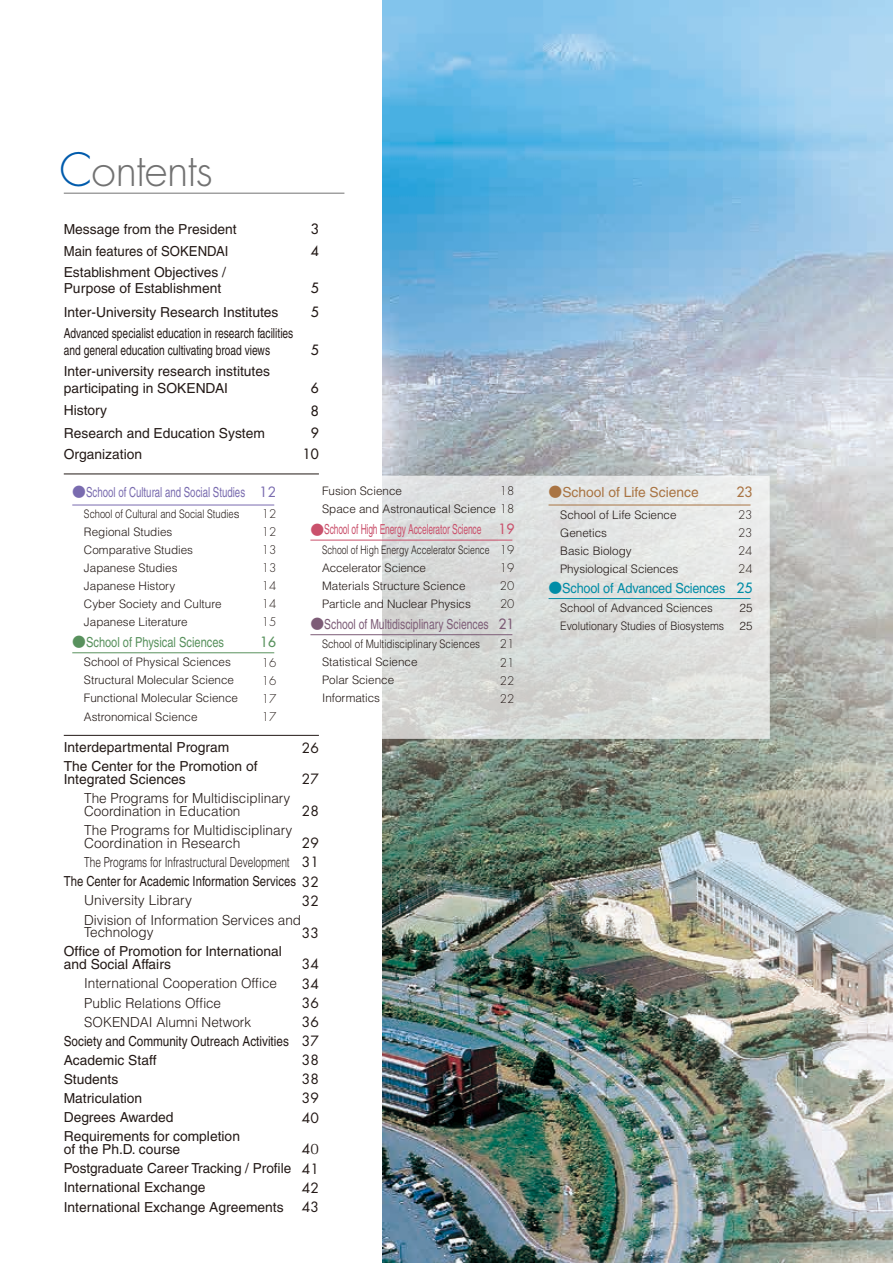
<style>
.page{position:relative;width:893px;height:1263px;background:#fff}
.page>*{position:absolute;margin:0;border:0;box-sizing:border-box;transform-origin:0 0}
.t1{font:300 44.7px "Futura";letter-spacing:-.015em;color:#727272}
.t2{font:13.8px/12.8px "Helvetica";color:#231916}
.t3{font:300 13.8px/12.8px "Helvetica";color:#231916}
.t4{font:13.8px/17px "Helvetica";color:#231916;scale:.74 1}
.t5{font:13.8px/19.2px "Helvetica";color:#231916;scale:.85 1}
.t6{font:300 13.8px "Helvetica";color:#231916;scale:.73 1}
.t7{font:13.8px "Helvetica";color:#231916;scale:.82 1}
.t8{font:13.8px "Helvetica";letter-spacing:-.02em;color:#ca516c;scale:.61 1}
.t9{font:13.8px "Helvetica";color:#7d5c77;scale:.75 1}
.t10{font:13.8px "Helvetica";color:#796baf;scale:.7 1}
.t11{font:13.8px "Futura";color:#231916}
.t12{font:13.8px "Helvetica";letter-spacing:-.015em;color:#008ca6;scale:.92 1}
.t13{font:13.8px "Helvetica";color:#58915d;scale:.8 1}
.t14{font:13.8px "Helvetica";color:#231916;scale:.95 1}
.t15{font:13.8px "Helvetica";color:#a97443}
.t16{font:13.8px "Futura";color:#231916}
.t17{font:13.8px "Futura";color:#58915d}
.t18{font:13.8px "Futura";color:#a97443}
.t19{font:300 11.7px "Helvetica";color:#231916}
.t20{font:300 11.7px/18px "Helvetica";color:#231916;scale:.74 1}
.t21{font:300 11.7px "Futura";color:#231916}
.t22{font:300 11.7px "Helvetica";color:#231916;scale:.84 1}
.t23{font:300 11.7px "Helvetica";color:#231916;scale:.8 1}
.t24{font:300 11.7px "Helvetica";color:#231916;scale:.9 1}
.s1{color:#005bac}
.s2{font-family:"Shin Go Pro"}
.s3{font-family:"Futura"}
.s4{font-family:"Futura";font-weight:400}
.s5{font-family:"Koz Min Pro"}
</style>
<div class="page">
<img style="left:383px;top:0;width:510px;height:1263px">
<svg style="left:63px;top:476px;width:707px;height:263px"></svg>
<hr style="left:64px;top:193px;width:280px;height:1px;background:#727272">
<hr style="left:64px;top:474px;width:255px;height:1px;background:#231916">
<hr style="left:64px;top:735px;width:255px;height:1px;background:#231916">
<hr style="left:72px;top:505px;width:202px;height:1px;background:#796baf">
<hr style="left:72px;top:652px;width:202px;height:1px;background:#58915d">
<hr style="left:310px;top:540px;width:202px;height:1px;background:#ca516c">
<hr style="left:310px;top:634px;width:202px;height:1px;background:#7d5c77">
<hr style="left:549px;top:505px;width:201px;height:1px;background:#a97443">
<hr style="left:549px;top:598px;width:201px;height:1px;background:#008ca6">
<h1 class="t1" style="left:60px;top:141px;width:155px"><span class="s1">C</span>ontents</h1>
<p class="t2" style="left:64px;top:222px;width:174px">Message from the President</p>
<p class="t16" style="left:311px;top:220px;width:9px">3</p>
<p class="t14" style="left:64px;top:243px;width:175px">Main features of SOKENDAI</p>
<p class="t16" style="left:311px;top:242px;width:9px">4</p>
<p class="t2" style="left:64px;top:264px;width:164px;line-height:15.9px">Establishment Objectives /<br>Purpose of Establishment</p>
<p class="t16" style="left:311px;top:279px;width:9px">5</p>
<p class="t2" style="left:64px;top:305px;width:216px">Inter-University Research Institutes</p>
<p class="t16" style="left:311px;top:303px;width:9px">5</p>
<p class="t4" style="left:64px;top:324px;width:312px">Advanced specialist education in research facilities and general education cultivating broad views</p>
<p class="t16" style="left:311px;top:341px;width:9px">5</p>
<p class="t2" style="left:64px;top:363px;width:208px;line-height:17px">Inter-university research institutes participating in SOKENDAI</p>
<p class="t16" style="left:311px;top:379px;width:9px">6</p>
<p class="t2" style="left:64px;top:404px;width:45px">History</p>
<p class="t16" style="left:311px;top:402px;width:9px">8</p>
<p class="t2" style="left:64px;top:426px;width:203px">Research and Education System</p>
<p class="t16" style="left:311px;top:424px;width:9px">9</p>
<p class="t2" style="left:64px;top:448px;width:80px">Organization</p>
<p class="t16" style="left:303px;top:445px;width:17px">10</p>
<p class="t10" style="left:72px;top:484px;width:293px"><span class="s2">●</span>School of Cultural and Social Studies <span class="s3">12</span></p>
<p class="t23" style="left:84px;top:506px;width:196px">School of Cultural and Social Studies</p>
<p class="t21" style="left:262px;top:506px;width:16px">12</p>
<p class="t19" style="left:84px;top:524px;width:90px">Regional Studies</p>
<p class="t21" style="left:262px;top:524px;width:16px">12</p>
<p class="t19" style="left:84px;top:542px;width:111px">Comparative Studies</p>
<p class="t21" style="left:262px;top:542px;width:16px">13</p>
<p class="t19" style="left:84px;top:560px;width:95px">Japanese Studies</p>
<p class="t21" style="left:262px;top:560px;width:16px">13</p>
<p class="t19" style="left:84px;top:578px;width:93px">Japanese History</p>
<p class="t21" style="left:262px;top:578px;width:16px">14</p>
<p class="t19" style="left:84px;top:596px;width:139px">Cyber Society and Culture</p>
<p class="t21" style="left:262px;top:596px;width:16px">14</p>
<p class="t19" style="left:84px;top:614px;width:105px">Japanese Literature</p>
<p class="t21" style="left:262px;top:614px;width:16px">15</p>
<p class="t13" style="left:72px;top:634px;width:191px"><span class="s2">●</span>School of Physical Sciences</p>
<p class="t17" style="left:260px;top:633px;width:17px">16</p>
<p class="t19" style="left:84px;top:655px;width:148px">School of Physical Sciences</p>
<p class="t21" style="left:262px;top:655px;width:16px">16</p>
<p class="t19" style="left:84px;top:673px;width:152px">Structural Molecular Science</p>
<p class="t21" style="left:262px;top:673px;width:16px">16</p>
<p class="t19" style="left:84px;top:691px;width:156px">Functional Molecular Science</p>
<p class="t21" style="left:262px;top:691px;width:16px">17</p>
<p class="t19" style="left:84px;top:709px;width:115px">Astronomical Science</p>
<p class="t21" style="left:262px;top:709px;width:16px">17</p>
<p class="t19" style="left:322px;top:484px;width:81px">Fusion Science</p>
<p class="t21" style="left:500px;top:484px;width:16px">18</p>
<p class="t19" style="left:322px;top:502px;width:194px">Space and Astronautical Science <span class="s3">18</span></p>
<p class="t8" style="left:310px;top:521px;width:336px"><span class="s2">●</span>School of High Energy Accelerator Science <span class="s3">19</span></p>
<p class="t20" style="left:322px;top:540px;width:261px">School of High Energy Accelerator Science <span class="s3">19<br></span>Accelerator Science</p>
<p class="t21" style="left:500px;top:560px;width:16px">19</p>
<p class="t19" style="left:322px;top:578px;width:145px">Materials Structure Science</p>
<p class="t21" style="left:500px;top:578px;width:16px">20</p>
<p class="t19" style="left:322px;top:596px;width:150px">Particle and Nuclear Physics</p>
<p class="t21" style="left:500px;top:596px;width:16px">20</p>
<p class="t9" style="left:310px;top:616px;width:274px"><span class="s2">●</span>School of Multidisciplinary Sciences <span class="s3">21</span></p>
<p class="t22" style="left:322px;top:637px;width:189px">School of Multidisciplinary Sciences</p>
<p class="t21" style="left:500px;top:637px;width:16px">21</p>
<p class="t19" style="left:322px;top:655px;width:97px">Statistical Science</p>
<p class="t21" style="left:500px;top:655px;width:16px">21</p>
<p class="t19" style="left:322px;top:673px;width:74px">Polar Science</p>
<p class="t21" style="left:500px;top:673px;width:16px">22</p>
<p class="t19" style="left:322px;top:691px;width:60px">Informatics</p>
<p class="t21" style="left:500px;top:691px;width:16px">22</p>
<p class="t2" style="left:64px;top:741px;width:167px">Interdepartmental Program</p>
<p class="t11" style="left:302px;top:738px;width:19px">26</p>
<p class="t2" style="left:64px;top:760px;width:195px">The Center for the Promotion of<br>Integrated Sciences</p>
<p class="t11" style="left:302px;top:770px;width:19px">27</p>
<p class="t3" style="left:84px;top:792px;width:208px">The Programs for Multidisciplinary<br>Coordination in Education</p>
<p class="t11" style="left:302px;top:802px;width:19px">28</p>
<p class="t3" style="left:84px;top:824px;width:210px">The Programs for Multidisciplinary<br>Coordination in Research</p>
<p class="t11" style="left:302px;top:834px;width:19px">29</p>
<p class="t6" style="left:84px;top:854px;width:323px">The Programs for Infrastructural Development <span class="s4">31</span></p>
<p class="t7" style="left:64px;top:873px;width:313px">The Center for Academic Information Services <span class="s3">32</span></p>
<p class="t3" style="left:84px;top:894px;width:109px">University Library</p>
<p class="t11" style="left:302px;top:891px;width:19px">32</p>
<p class="t3" style="left:84px;top:913px;width:218px">Division of Information Services and<br>Technology</p>
<p class="t11" style="left:302px;top:923px;width:19px">33</p>
<p class="t2" style="left:64px;top:945px;width:220px">Office of Promotion for International and Social Affairs</p>
<p class="t11" style="left:302px;top:955px;width:19px">34</p>
<p class="t3" style="left:84px;top:977px;width:194px">International Cooperation Office</p>
<p class="t11" style="left:302px;top:974px;width:19px">34</p>
<p class="t3" style="left:84px;top:996px;width:138px">Public Relations Office</p>
<p class="t11" style="left:302px;top:993px;width:19px">36</p>
<p class="t3" style="left:84px;top:1015px;width:169px">SOKENDAI Alumni Network</p>
<p class="t11" style="left:302px;top:1012px;width:19px">36</p>
<p class="t5" style="left:64px;top:1031px;width:302px">Society and Community Outreach Activities <span class="s3">37<br></span>Academic Staff</p>
<p class="t11" style="left:302px;top:1050px;width:19px">38</p>
<p class="t2" style="left:64px;top:1073px;width:56px">Students</p>
<p class="t11" style="left:302px;top:1070px;width:19px">38</p>
<p class="t2" style="left:64px;top:1092px;width:80px">Matriculation</p>
<p class="t11" style="left:302px;top:1089px;width:19px">39</p>
<p class="t2" style="left:64px;top:1111px;width:111px">Degrees Awarded</p>
<p class="t11" style="left:302px;top:1108px;width:19px">40</p>
<p class="t2" style="left:64px;top:1130px;width:178px">Requirements for completion of the Ph.D. course</p>
<p class="t11" style="left:302px;top:1140px;width:18px">4<span class="s5">0</span></p>
<p class="t2" style="left:64px;top:1159px;width:257px;line-height:19.2px">Postgraduate Career Tracking / Profile <span class="s3">41<br></span>International Exchange</p>
<p class="t11" style="left:302px;top:1178px;width:19px">42</p>
<p class="t2" style="left:64px;top:1200px;width:221px">International Exchange Agreements</p>
<p class="t11" style="left:302px;top:1197px;width:19px">43</p>
<p class="t15" style="left:549px;top:484px;width:152px"><span class="s2">●</span>School of Life Science</p>
<p class="t18" style="left:737px;top:483px;width:17px">23</p>
<p class="t19" style="left:560px;top:507px;width:118px">School of Life Science</p>
<p class="t21" style="left:738px;top:507px;width:16px">23</p>
<p class="t19" style="left:560px;top:525px;width:48px">Genetics</p>
<p class="t21" style="left:738px;top:525px;width:16px">23</p>
<p class="t19" style="left:560px;top:543px;width:73px">Basic Biology</p>
<p class="t21" style="left:738px;top:543px;width:16px">24</p>
<p class="t19" style="left:560px;top:561px;width:120px">Physiological Sciences</p>
<p class="t21" style="left:738px;top:561px;width:16px">24</p>
<p class="t12" style="left:549px;top:580px;width:223px"><span class="s2">●</span>School of Advanced Sciences <span class="s3">25</span></p>
<p class="t19" style="left:560px;top:601px;width:154px">School of Advanced Sciences</p>
<p class="t19" style="left:740px;top:601px;width:15px">25</p>
<p class="t24" style="left:560px;top:619px;width:184px">Evolutionary Studies of Biosystems</p>
<p class="t19" style="left:740px;top:619px;width:15px">25</p>
</div>
